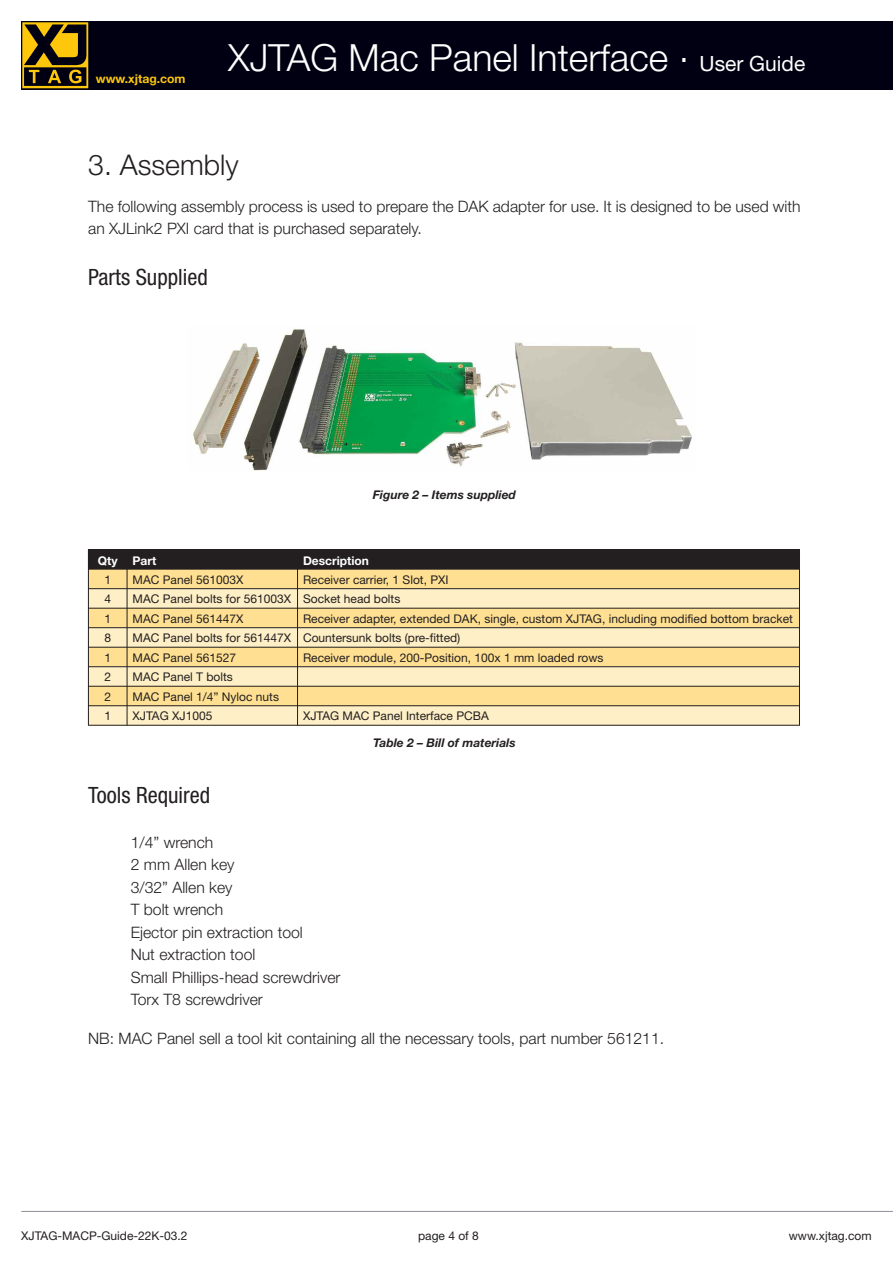
<style>
.page{position:relative;width:893px;height:1263px;background:#fff}
.page>*{position:absolute;margin:0;border:0;box-sizing:border-box;transform-origin:0 0}
.t1{font:300 37.5px "Helvetica Neue LT";color:#fff}
.t2{font:300 28.5px "Helvetica Neue LT";color:#231f20}
.t3{font:condensed 22.5px "Helvetica Neue";color:#231f20}
.t4{font:300 15.75px/22.5px "Helvetica Neue LT";color:#231f20}
.t5{font:700 12.15px "Helvetica Neue LT";color:#fec70c}
.t6{font:12px "Helvetica Neue LT";color:#231f20}
.t7{font:italic 700 12px "Helvetica Neue LT";color:#231f20}
.t8{font:700 12px "Helvetica Neue LT";color:#fff}
.s1{font-weight:400;font-size:21px}
</style>
<div class="page">
<hr style="left:21px;top:1211px;width:872px;height:1px;background:#8f9299">
<div style="left:21px;top:21px;width:872px;height:68px;background:#000012"></div>
<svg style="left:22px;top:22px;width:66px;height:66px"></svg>
<div style="left:88px;top:549px;width:39px;height:20px;background:#231f20"></div>
<div style="left:127px;top:549px;width:171px;height:20px;background:#231f20"></div>
<div style="left:298px;top:549px;width:502px;height:20px;background:#231f20"></div>
<div style="left:88px;top:569px;width:39px;height:20px;background:#ffe092"></div>
<div style="left:127px;top:569px;width:171px;height:20px;background:#ffe092"></div>
<div style="left:298px;top:569px;width:502px;height:20px;background:#ffe092"></div>
<div style="left:88px;top:589px;width:39px;height:19px;background:#feefc6"></div>
<div style="left:127px;top:589px;width:171px;height:19px;background:#feefc6"></div>
<div style="left:298px;top:589px;width:502px;height:19px;background:#feefc6"></div>
<div style="left:88px;top:608px;width:39px;height:20px;background:#ffe092"></div>
<div style="left:127px;top:608px;width:171px;height:20px;background:#ffe092"></div>
<div style="left:298px;top:608px;width:502px;height:20px;background:#ffe092"></div>
<div style="left:88px;top:628px;width:39px;height:19px;background:#feefc6"></div>
<div style="left:127px;top:628px;width:171px;height:19px;background:#feefc6"></div>
<div style="left:298px;top:628px;width:502px;height:19px;background:#feefc6"></div>
<div style="left:88px;top:647px;width:39px;height:20px;background:#ffe092"></div>
<div style="left:127px;top:647px;width:171px;height:20px;background:#ffe092"></div>
<div style="left:298px;top:647px;width:502px;height:20px;background:#ffe092"></div>
<div style="left:88px;top:667px;width:39px;height:19px;background:#feefc6"></div>
<div style="left:127px;top:667px;width:171px;height:19px;background:#feefc6"></div>
<div style="left:298px;top:667px;width:502px;height:19px;background:#feefc6"></div>
<div style="left:88px;top:686px;width:39px;height:20px;background:#ffe092"></div>
<div style="left:127px;top:686px;width:171px;height:20px;background:#ffe092"></div>
<div style="left:298px;top:686px;width:502px;height:20px;background:#ffe092"></div>
<div style="left:88px;top:706px;width:39px;height:19px;background:#feefc6"></div>
<div style="left:127px;top:706px;width:171px;height:19px;background:#feefc6"></div>
<div style="left:298px;top:706px;width:502px;height:19px;background:#feefc6"></div>
<hr style="left:88px;top:549px;width:1px;height:176px;background:#231f20">
<hr style="left:127px;top:549px;width:1px;height:176px;background:#231f20">
<hr style="left:297px;top:549px;width:1px;height:176px;background:#231f20">
<hr style="left:799px;top:549px;width:1px;height:176px;background:#231f20">
<hr style="left:88px;top:569px;width:712px;height:1px;background:#231f20">
<hr style="left:88px;top:588px;width:712px;height:1px;background:#231f20">
<hr style="left:88px;top:608px;width:712px;height:1px;background:#231f20">
<hr style="left:88px;top:627px;width:712px;height:1px;background:#231f20">
<hr style="left:88px;top:647px;width:712px;height:1px;background:#231f20">
<hr style="left:88px;top:666px;width:712px;height:1px;background:#231f20">
<hr style="left:88px;top:686px;width:712px;height:1px;background:#231f20">
<hr style="left:88px;top:705px;width:712px;height:1px;background:#231f20">
<hr style="left:88px;top:725px;width:712px;height:1px;background:#231f20">
<img style="left:192px;top:329px;width:500px;height:142px">
<p class="t5" style="left:96px;top:72px;width:91px">www.xjtag.com</p>
<h1 class="t1" style="left:228px;top:35px;width:579px">XJTAG Mac Panel Interface . <span class="s1">User Guide</span></h1>
<h2 class="t2" style="left:88px;top:147px;width:152px">3. Assembly</h2>
<h3 class="t4" style="left:88px;top:194px;width:714px">The following assembly process is used to prepare the DAK adapter for use. It is designed to be used with an XJLink2 PXI card that is purchased separately.</h3>
<h3 class="t3" style="left:88px;top:264px;width:121px">Parts Supplied</h3>
<p class="t7" style="left:373px;top:487px;width:145px">Figure 2 – Items supplied</p>
<p class="t8" style="left:98px;top:553px;width:60px">Qty Part</p>
<p class="t8" style="left:303px;top:553px;width:67px">Description</p>
<p class="t6" style="left:104px;top:572px;width:8px">1</p>
<p class="t6" style="left:133px;top:572px;width:112px">MAC Panel 561003X</p>
<p class="t6" style="left:303px;top:572px;width:147px">Receiver carrier, 1 Slot, PXI</p>
<p class="t6" style="left:104px;top:592px;width:8px">4</p>
<p class="t6" style="left:133px;top:592px;width:269px">MAC Panel bolts for 561003X Socket head bolts</p>
<p class="t6" style="left:104px;top:611px;width:8px">1</p>
<p class="t6" style="left:133px;top:611px;width:112px">MAC Panel 561447X</p>
<p class="t6" style="left:303px;top:611px;width:491px">Receiver adapter, extended DAK, single, custom XJTAG, including modified bottom bracket</p>
<p class="t6" style="left:104px;top:631px;width:8px">8</p>
<p class="t6" style="left:133px;top:631px;width:329px">MAC Panel bolts for 561447X Countersunk bolts (pre-fitted)</p>
<p class="t6" style="left:104px;top:650px;width:8px">1</p>
<p class="t6" style="left:133px;top:650px;width:105px">MAC Panel 561527</p>
<p class="t6" style="left:303px;top:650px;width:302px">Receiver module, 200-Position, 100x 1 mm loaded rows</p>
<p class="t6" style="left:104px;top:670px;width:8px">2</p>
<p class="t6" style="left:133px;top:670px;width:102px">MAC Panel T bolts</p>
<p class="t6" style="left:104px;top:689px;width:8px">2</p>
<p class="t6" style="left:133px;top:689px;width:148px">MAC Panel 1/4” Nyloc nuts</p>
<p class="t6" style="left:104px;top:709px;width:8px">1</p>
<p class="t6" style="left:133px;top:709px;width:81px">XJTAG XJ1005</p>
<p class="t6" style="left:303px;top:709px;width:187px">XJTAG MAC Panel Interface PCBA</p>
<p class="t7" style="left:373px;top:735px;width:144px">Table 2 – Bill of materials</p>
<h3 class="t3" style="left:88px;top:782px;width:124px">Tools Required</h3>
<h3 class="t4" style="left:131px;top:830px;width:211px">1/4” wrench<br>2 mm Allen key<br>3/32” Allen key<br>T bolt wrench<br>Ejector pin extraction tool<br>Nut extraction tool<br>Small Phillips-head screwdriver<br>Torx T8 screwdriver</h3>
<h3 class="t4" style="left:88px;top:1027px;width:577px">NB: MAC Panel sell a tool kit containing all the necessary tools, part number 561211.</h3>
<p class="t6" style="left:21px;top:1229px;width:168px">XJTAG-MACP-Guide-22K-03.2</p>
<p class="t6" style="left:789px;top:1229px;width:84px">www.xjtag.com</p>
<p class="t6" style="left:418px;top:1229px;width:62px">page 4 of 8</p>
</div>
